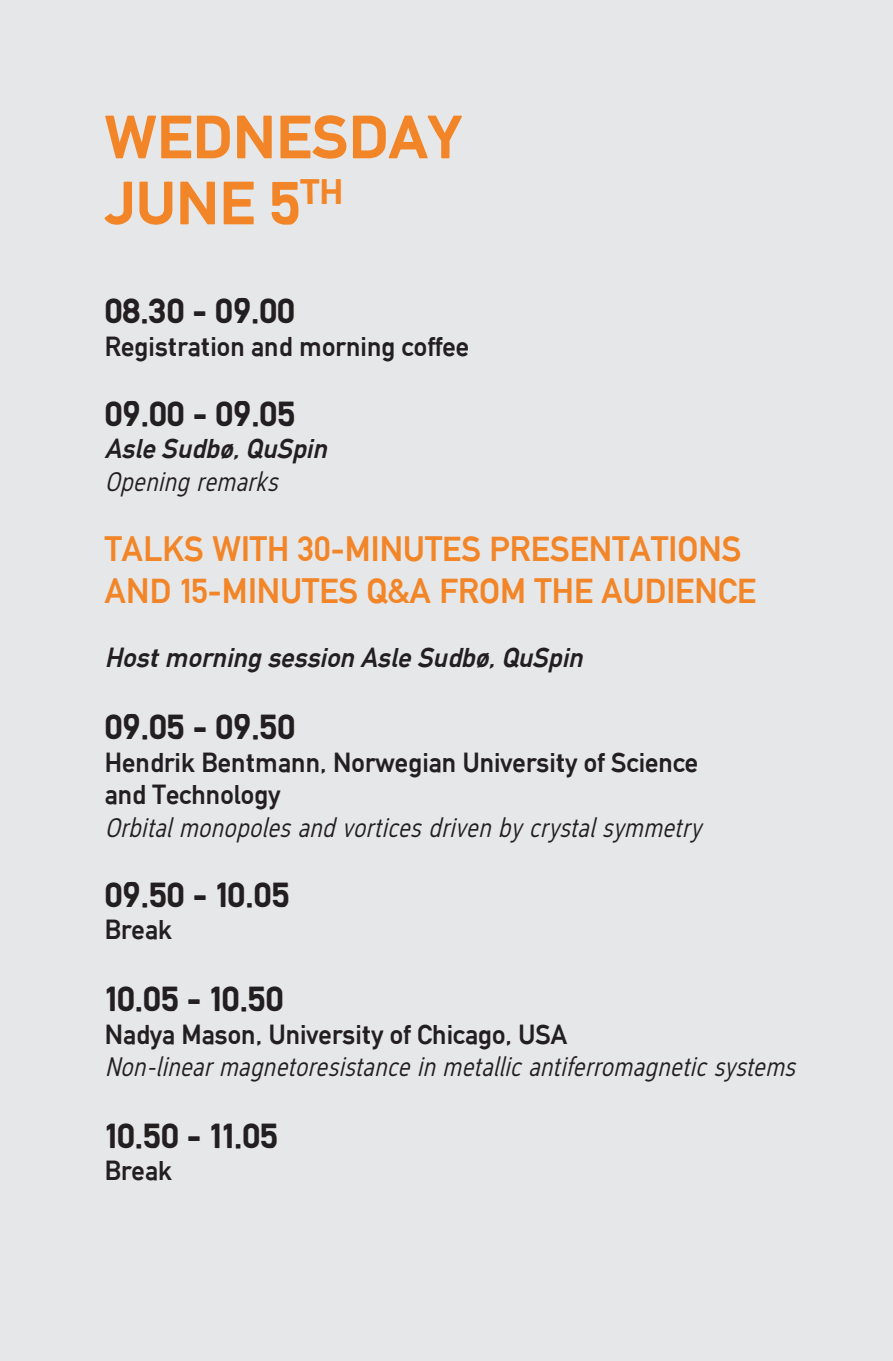
<style>
.page{position:relative;width:893px;height:1361px;background:#e6e7e9}
.page>*{position:absolute;margin:0;border:0;box-sizing:border-box;transform-origin:0 0}
.t1{font:60px/66px "NTNU DIN black";color:#f28527}
.t2{font:34.5px "NTNU DIN black";color:#231f20}
.t3{font:34.5px "NTNU DIN bold";color:#f28527}
.t4{font:27px/32.4px "NTNU DIN bold";color:#231f20}
.t5{font:27px "NTNU DIN Regular italic";color:#231f20}
.t6{font:italic 27px "NTNU DIN bold";color:#231f20}
</style>
<div class="page">
<p class="t1" style="left:105px;top:104px;width:358px">WEDNESDAY<br>JUNE 5<sup>TH</sup></p>
<p class="t2" style="left:105px;top:291px;width:192px">08.30 - 09.00</p>
<p class="t4" style="left:105px;top:330px;width:366px">Registration and morning coffee</p>
<p class="t2" style="left:105px;top:394px;width:192px">09.00 - 09.05</p>
<p class="t6" style="left:105px;top:433px;width:230px">Asle Sudbø,QuSpin</p>
<p class="t5" style="left:105px;top:466px;width:175px">Opening remarks</p>
<p class="t3" style="left:105px;top:529px;width:638px">TALKS WITH 30-MINUTES PRESENTATIONS</p>
<p class="t3" style="left:105px;top:570px;width:653px">AND 15-MINUTES Q&amp;A FROM THE AUDIENCE</p>
<p class="t6" style="left:105px;top:642px;width:486px">Hostmorning session Asle Sudbø,QuSpin</p>
<p class="t2" style="left:105px;top:707px;width:192px">09.05 - 09.50</p>
<p class="t4" style="left:105px;top:746px;width:595px">Hendrik Bentmann, Norwegian University of Science and Technology</p>
<p class="t5" style="left:105px;top:811px;width:598px">Orbital monopoles and vortices driven by crystal symmetry</p>
<p class="t2" style="left:105px;top:874px;width:186px">09.50 - 10.05</p>
<p class="t4" style="left:105px;top:913px;width:69px">Break</p>
<p class="t2" style="left:105px;top:979px;width:181px">10.05 - 10.50</p>
<p class="t4" style="left:105px;top:1018px;width:464px">Nadya Mason, University of Chicago, USA</p>
<p class="t5" style="left:105px;top:1051px;width:692px">Non-linear magnetoresistance in metallic antiferromagnetic systems</p>
<p class="t2" style="left:105px;top:1116px;width:175px">10.50 - 11.05</p>
<p class="t4" style="left:105px;top:1154px;width:69px">Break</p>
</div>
